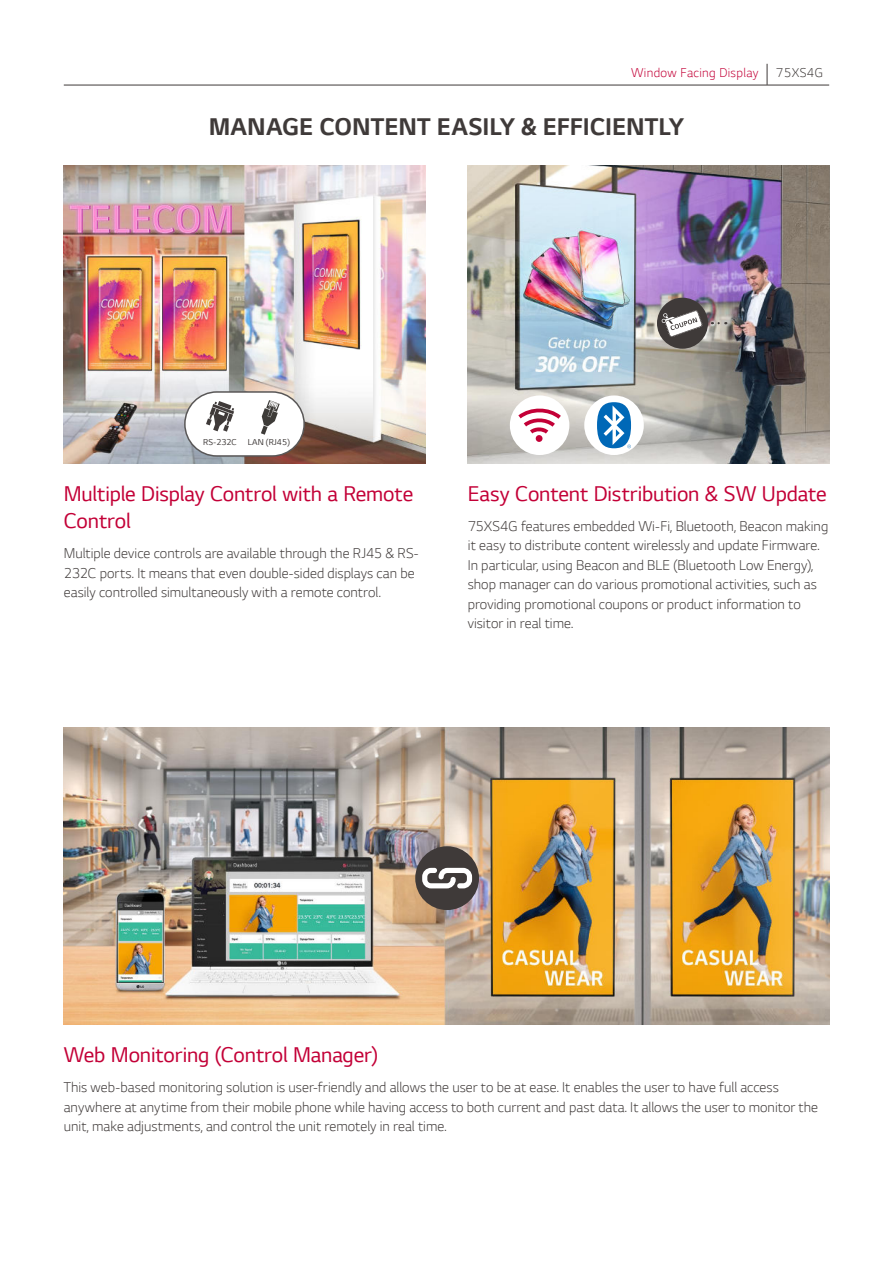
<style>
.page{position:relative;width:893px;height:1263px;background:#fff}
.page>*{position:absolute;margin:0;border:0;box-sizing:border-box;transform-origin:0 0}
.t1{font:700 25.5px "LG Smart";color:#3f3a39}
.t2{font:22.5px/27px "LG Smart";letter-spacing:-.005em;color:#c30037}
.t3{font:300 15px/19.5px "LG Smart";color:#3f3a39}
.t4{font:300 13.5px "LG Smart";letter-spacing:.025em;color:#c30037}
.t5{font:300 13.5px "LG Smart";letter-spacing:.025em;color:#3f3a39}
.t6{font:9px "LG Smart";color:#3f3a39}
</style>
<div class="page">
<hr style="left:64px;top:85px;width:765px;height:1px;background:#3f3a39">
<svg style="left:767px;top:64px;width:1px;height:21px"></svg>
<img style="left:468px;top:166px;width:361px;height:297px">
<img style="left:64px;top:166px;width:361px;height:297px">
<img style="left:64px;top:727px;width:765px;height:298px">
<div style="left:415px;top:846px;width:64px;height:64px;background:#3f3a39;border-radius:50%"></div>
<svg style="left:422px;top:868px;width:50px;height:20px"></svg>
<div style="left:510px;top:395px;width:59px;height:60px;background:#fff;border-radius:50%"></div>
<svg style="left:518px;top:408px;width:43px;height:26px"></svg>
<div style="left:536px;top:435px;width:6px;height:7px;background:#c30037;border-radius:50%"></div>
<svg style="left:712px;top:322px;width:7px;height:2px"></svg>
<div style="left:185px;top:392px;width:119px;height:64px;background:#fff;border-radius:32px"></div>
<div style="left:184px;top:391px;width:121px;height:66px;border:2px solid #595757;border-radius:32px"></div>
<svg style="left:261px;top:400px;width:19px;height:35px"></svg>
<svg style="left:206px;top:401px;width:28px;height:31px"></svg>
<div style="left:584px;top:395px;width:60px;height:60px;background:#fff;border-radius:50%"></div>
<svg style="left:597px;top:402px;width:34px;height:46px"></svg>
<div style="left:657px;top:298px;width:51px;height:51px;background:#3f3a39;border-radius:50%"></div>
<svg style="left:661px;top:310px;width:41px;height:27px"></svg>
<p class="t4" style="left:631px;top:67px;width:129px">Window Facing Display</p>
<p class="t5" style="left:776px;top:67px;width:49px">75XS4G</p>
<h1 class="t1" style="left:209px;top:118px;width:477px">MANAGE CONTENT EASILY &amp; EFFICIENTLY</h1>
<p class="t6" style="left:203px;top:439px;width:88px">RS-232C LAN (RJ45)</p>
<h2 class="t2" style="left:64px;top:482px;width:351px">Multiple Display Control with a Remote<br>Control</h2>
<p class="t3" style="left:64px;top:545px;width:357px">Multiple device controls are available through the RJ45 &amp; RS-<br>232C ports. It means that even double-sided displays can be easily controlled simultaneously with a remote control.</p>
<h2 class="t2" style="left:468px;top:482px;width:361px">Easy Content Distribution &amp; SW Update</h2>
<p class="t3" style="left:468px;top:517px;width:362px">75XS4G features embedded Wi-Fi, Bluetooth, Beacon making it easy to distribute content wirelessly and update Firmware.<br>In particular, using Beacon and BLE (Bluetooth Low Energy), shop manager can do various promotional activities, such as providing promotional coupons or product information to visitor in real time.</p>
<h2 class="t2" style="left:64px;top:1043px;width:316px">Web Monitoring (Control Manager)</h2>
<p class="t3" style="left:64px;top:1079px;width:756px">This web-based monitoring solution is user-friendly and allows the user to be at ease. It enables the user to have full access anywhere at anytime from their mobile phone while having access to both current and past data. It allows the user to monitor the unit, make adjustments, and control the unit remotely in real time.</p>
</div>
